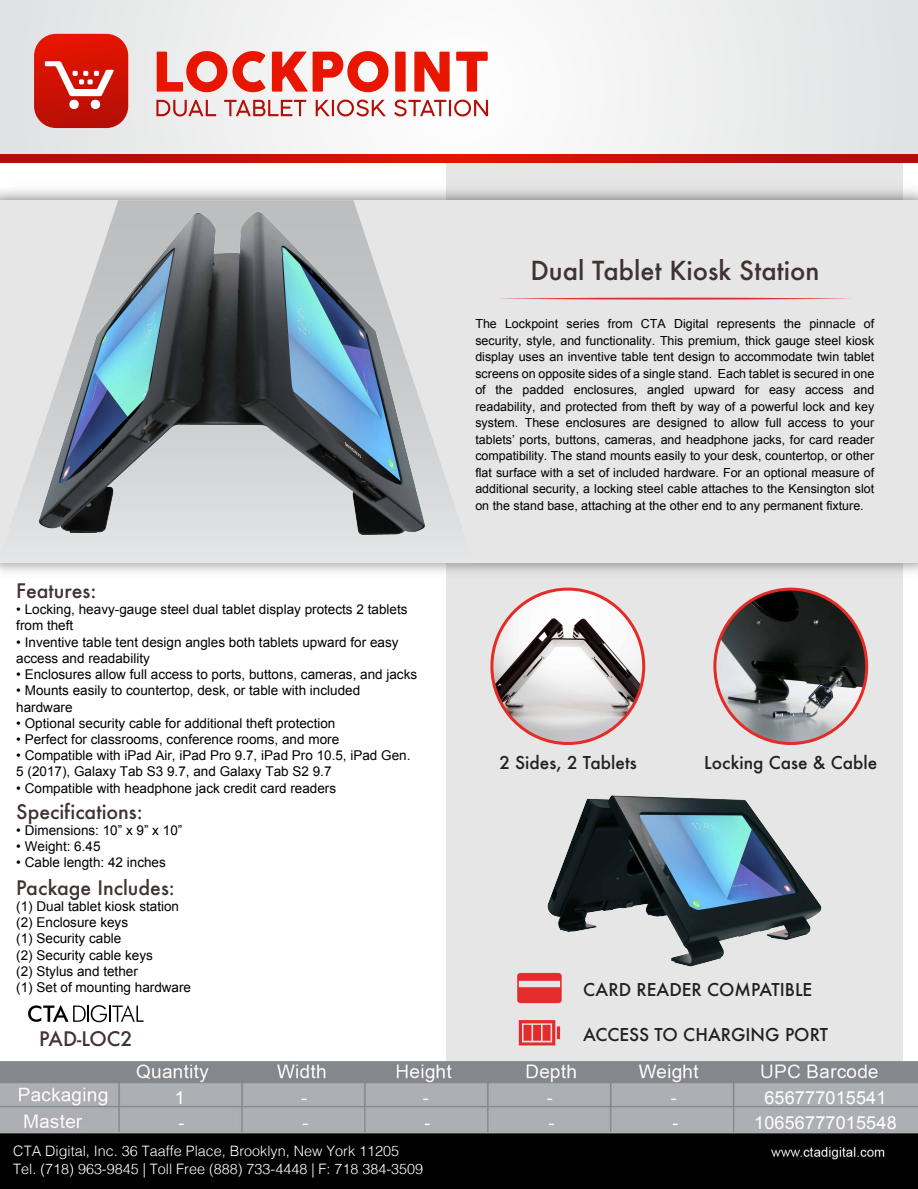
<style>
.page{position:relative;width:918px;height:1189px;background:#fff}
.page>*{position:absolute;margin:0;border:0;box-sizing:border-box;transform-origin:0 0}
.t1{font:500 25.5px "Futura";color:#3f3331}
.t2{font:500 19.5px "Futura";color:#3f3331}
.t3{font:18px/25px "Arial";letter-spacing:.01em;color:#fff;text-align:center}
.t4{font:500 17.25px "Futura";color:#231f20}
.t5{font:300 14.4px/17.7px "Helvetica";color:#fff}
.t6{font:13.5px/16.2px "Arial";color:#000}
.t7{font:12.45px/16.5px "Arial";color:#000;text-align:justify}
</style>
<div class="page">
<div style="left:446px;top:153px;width:456px;height:921px;background:#e6e6e6"></div>
<div style="left:0;top:200px;width:918px;height:363px;background:#e6e6e6"></div>
<svg style="left:0;top:153px;width:918px;height:9px"></svg>
<div style="left:0;top:0;width:918px;height:153px;background:linear-gradient(to bottom,#eeeff0,#efeff0)"></div>
<hr style="left:498px;top:298px;width:354px;height:2px;background:#e22c2e;border-radius:50%">
<img style="left:0;top:1061px;width:918px;height:128px">
<div style="left:3px;top:1138px;width:422px;height:47px;background:#000"></div>
<svg style="left:28px;top:1005px;width:116px;height:17px"></svg>
<img style="left:518px;top:743px;width:304px;height:298px">
<img style="left:492px;top:591px;width:152px;height:152px">
<div style="left:490px;top:587px;width:155px;height:158px;border:3px solid #e32c25;border-radius:50%"></div>
<img style="left:715px;top:591px;width:152px;height:152px">
<div style="left:713px;top:587px;width:155px;height:158px;border:3px solid #e32c25;border-radius:50%"></div>
<svg style="left:517px;top:973px;width:45px;height:30px"></svg>
<svg style="left:519px;top:1020px;width:41px;height:25px"></svg>
<svg style="left:157px;top:51px;width:108px;height:41px"></svg>
<svg style="left:272px;top:51px;width:117px;height:41px"></svg>
<svg style="left:395px;top:52px;width:11px;height:40px"></svg>
<svg style="left:414px;top:52px;width:36px;height:40px"></svg>
<svg style="left:456px;top:52px;width:32px;height:40px"></svg>
<svg style="left:156px;top:100px;width:60px;height:16px"></svg>
<svg style="left:224px;top:100px;width:82px;height:16px"></svg>
<svg style="left:316px;top:100px;width:70px;height:16px"></svg>
<svg style="left:394px;top:100px;width:94px;height:16px"></svg>
<svg style="left:34px;top:34px;width:94px;height:94px"></svg>
<img style="left:8px;top:146px;width:451px;height:430px">
<h1 class="t1" style="left:530px;top:253px;width:291px">Dual Tablet Kiosk Station</h1>
<h2 class="t2" style="left:16px;top:577px;width:82px">Features:</h2>
<p class="t6" style="left:16px;top:601px;width:393px">• Locking, heavy-gauge steel dual tablet display protects 2 tablets from theft</p>
<p class="t6" style="left:16px;top:634px;width:384px">• Inventive table tent design angles both tablets upward for easy access and readability</p>
<p class="t6" style="left:16px;top:666px;width:402px">• Enclosures allow full access to ports, buttons, cameras, and jacks</p>
<p class="t6" style="left:16px;top:682px;width:345px">• Mounts easily to countertop, desk, or table with included hardware</p>
<p class="t6" style="left:16px;top:715px;width:321px">• Optional security cable for additional theft protection</p>
<p class="t6" style="left:16px;top:731px;width:324px">• Perfect for classrooms, conference rooms, and more</p>
<p class="t6" style="left:16px;top:747px;width:396px">• Compatible with iPad Air, iPad Pro 9.7, iPad Pro 10.5, iPad Gen.<br>5 (2017), Galaxy Tab S3 9.7, and Galaxy Tab S2 9.7</p>
<p class="t6" style="left:16px;top:780px;width:321px">• Compatible with headphone jack credit card readers</p>
<h2 class="t2" style="left:16px;top:798px;width:128px">Specifications:</h2>
<p class="t6" style="left:16px;top:822px;width:168px">• Dimensions: 10” x 9” x 10”</p>
<p class="t6" style="left:16px;top:838px;width:86px">• Weight: 6.45</p>
<p class="t6" style="left:16px;top:855px;width:151px">• Cable length: 42 inches</p>
<h2 class="t2" style="left:16px;top:874px;width:160px">Package Includes:</h2>
<p class="t6" style="left:16px;top:898px;width:176px">(1) Dual tablet kiosk station (2) Enclosure keys<br>(1) Security cable<br>(2) Security cable keys<br>(2) Stylus and tether<br>(1) Set of mounting hardware</p>
<h2 class="t2" style="left:39px;top:1025px;width:95px">PAD-LOC2</h2>
<p class="t7" style="left:475px;top:316px;width:400px">The Lockpoint series from CTA Digital represents the pinnacle of security, style, and functionality. This premium, thick gauge steel kiosk display uses an inventive table tent design to accommodate twin tablet screens on opposite sides of a single stand. Each tablet is secured in one of the padded enclosures, angled upward for easy access and readability, and protected from theft by way of a powerful lock and key system. These enclosures are designed to allow full access to your tablets’ ports, buttons, cameras, and headphone jacks, for card reader compatibility. The stand mounts easily to your desk, countertop, or other flat surface with a set of included hardware. For an optional measure of additional security, a locking steel cable attaches to the Kensington slot on the stand base, attaching at the other end to any permanent fixture.</p>
<h3 class="t4" style="left:499px;top:751px;width:139px">2 Sides, 2 Tablets</h3>
<h3 class="t4" style="left:704px;top:751px;width:175px">Locking Case &amp; Cable</h3>
<h3 class="t4" style="left:583px;top:978px;width:231px">CARD READER COMPATIBLE</h3>
<h3 class="t4" style="left:583px;top:1023px;width:246px">ACCESS TO CHARGING PORT</h3>
<h3 class="t3" style="left:175px;top:1085px;width:12px">1</h3>
<h3 class="t3" style="left:301px;top:1085px;width:7px">-</h3>
<h3 class="t3" style="left:754px;top:1085px;width:144px">656777015541<br>10656777015548</h3>
<h3 class="t3" style="left:423px;top:1085px;width:7px">-</h3>
<h3 class="t3" style="left:547px;top:1085px;width:7px">-</h3>
<h3 class="t3" style="left:671px;top:1085px;width:7px">-</h3>
<h3 class="t3" style="left:178px;top:1110px;width:7px">-</h3>
<h3 class="t3" style="left:302px;top:1110px;width:7px">-</h3>
<h3 class="t3" style="left:424px;top:1110px;width:7px">-</h3>
<h3 class="t3" style="left:549px;top:1110px;width:7px">-</h3>
<h3 class="t3" style="left:673px;top:1110px;width:7px">-</h3>
<p class="t5" style="left:13px;top:1141px;width:411px">CTA Digital, Inc. 36 Taaffe Place, Brooklyn, New York 11205<br>Tel. (718) 963-9845 | Toll Free (888) 733-4448 | F: 718 384-3509</p>
</div>
